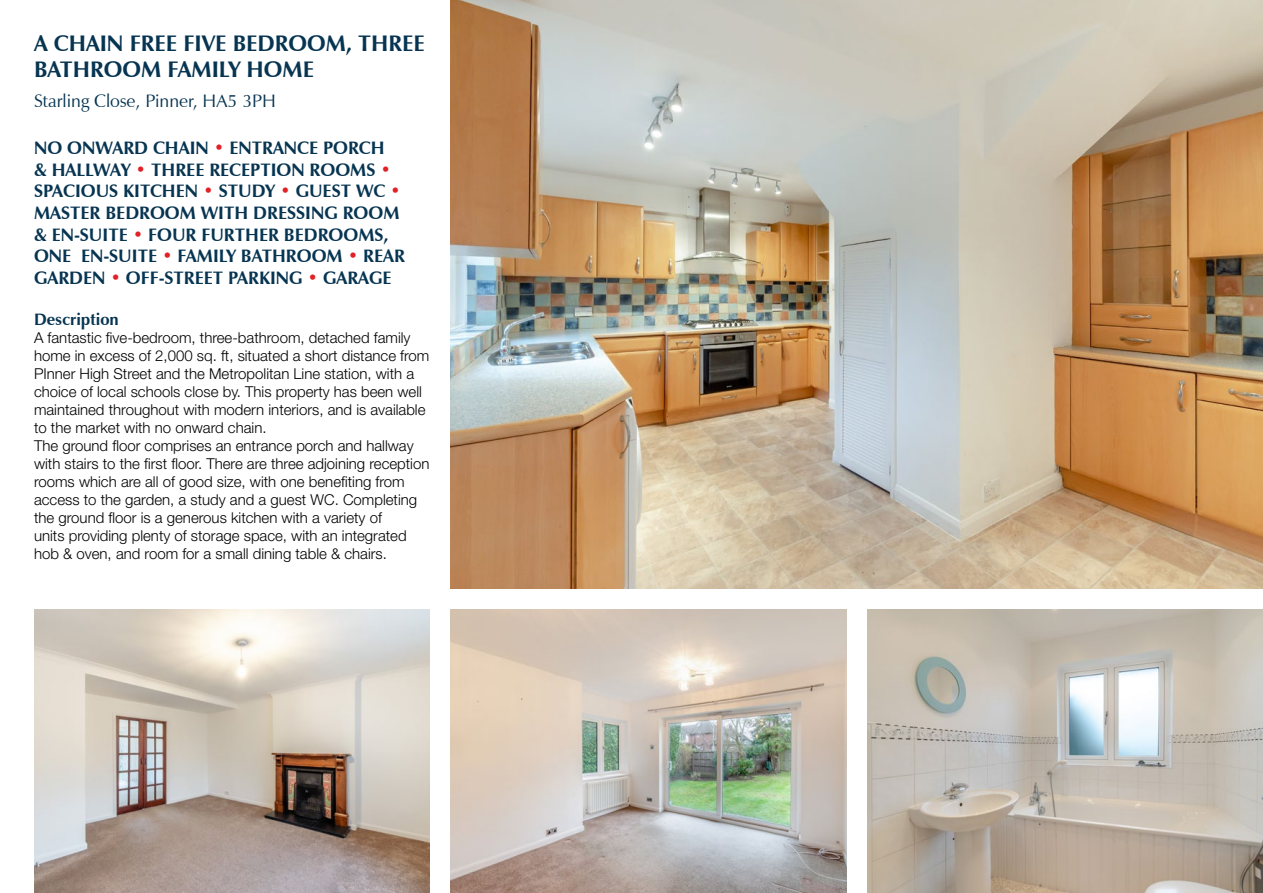
<style>
.page{position:relative;width:1263px;height:893px;background:#fff}
.page>*{position:absolute;margin:0;border:0;box-sizing:border-box;transform-origin:0 0}
.t1{font:700 22.5px/25.5px "Zapf Humanist 601 BT";color:#063451}
.t2{font:700 18px/21.6px "Zapf Humanist 601 BT";color:#063451}
.t3{font:18px "Zapf Humanist 601 BT";color:#063451}
.t4{font:700 16.5px "Zapf Humanist 601 BT";color:#063451}
.t5{font:300 15px/18px "Helvetica Neue LT Std";color:#000}
.s1{color:#e22126}
</style>
<div class="page">
<img style="left:867px;top:609px;width:396px;height:284px">
<img style="left:451px;top:609px;width:395px;height:284px">
<img style="left:34px;top:609px;width:395px;height:284px">
<img style="left:451px;top:0;width:812px;height:588px">
<h1 class="t1" style="left:34px;top:31px;width:392px">A CHAIN FREE FIVE BEDROOM, THREE<br>BATHROOM FAMILY HOME</h1>
<p class="t3" style="left:34px;top:89px;width:243px">Starling Close, Pinner, HA5 3PH</p>
<p class="t2" style="left:34px;top:137px;width:372px">NO ONWARD CHAIN <span class="s1">•</span> ENTRANCE PORCH<br>&amp; HALLWAY <span class="s1">•</span> THREE RECEPTION ROOMS <span class="s1">• </span>SPACIOUS KITCHEN <span class="s1">•</span> STUDY <span class="s1">•</span> GUEST WC <span class="s1">• </span>MASTER BEDROOM WITH DRESSING ROOM &amp; EN-SUITE <span class="s1">•</span> FOUR FURTHER BEDROOMS, ONE EN-SUITE <span class="s1">•</span> FAMILY BATHROOM <span class="s1">•</span> REAR GARDEN <span class="s1">•</span> OFF-STREET PARKING <span class="s1">•</span> GARAGE</p>
<p class="t4" style="left:34px;top:309px;width:86px">Description</p>
<p class="t5" style="left:34px;top:329px;width:397px">A fantastic five-bedroom, three-bathroom, detached family home in excess of 2,000 sq. ft, situated a short distance from PInner High Street and the Metropolitan Line station, with a choice of local schools close by. This property has been well maintained throughout with modern interiors, and is available to the market with no onward chain.<br>The ground floor comprises an entrance porch and hallway with stairs to the first floor. There are three adjoining reception rooms which are all of good size, with one benefiting from access to the garden, a study and a guest WC. Completing the ground floor is a generous kitchen with a variety of<br>units providing plenty of storage space, with an integrated hob &amp; oven, and room for a small dining table &amp; chairs.</p>
</div>
